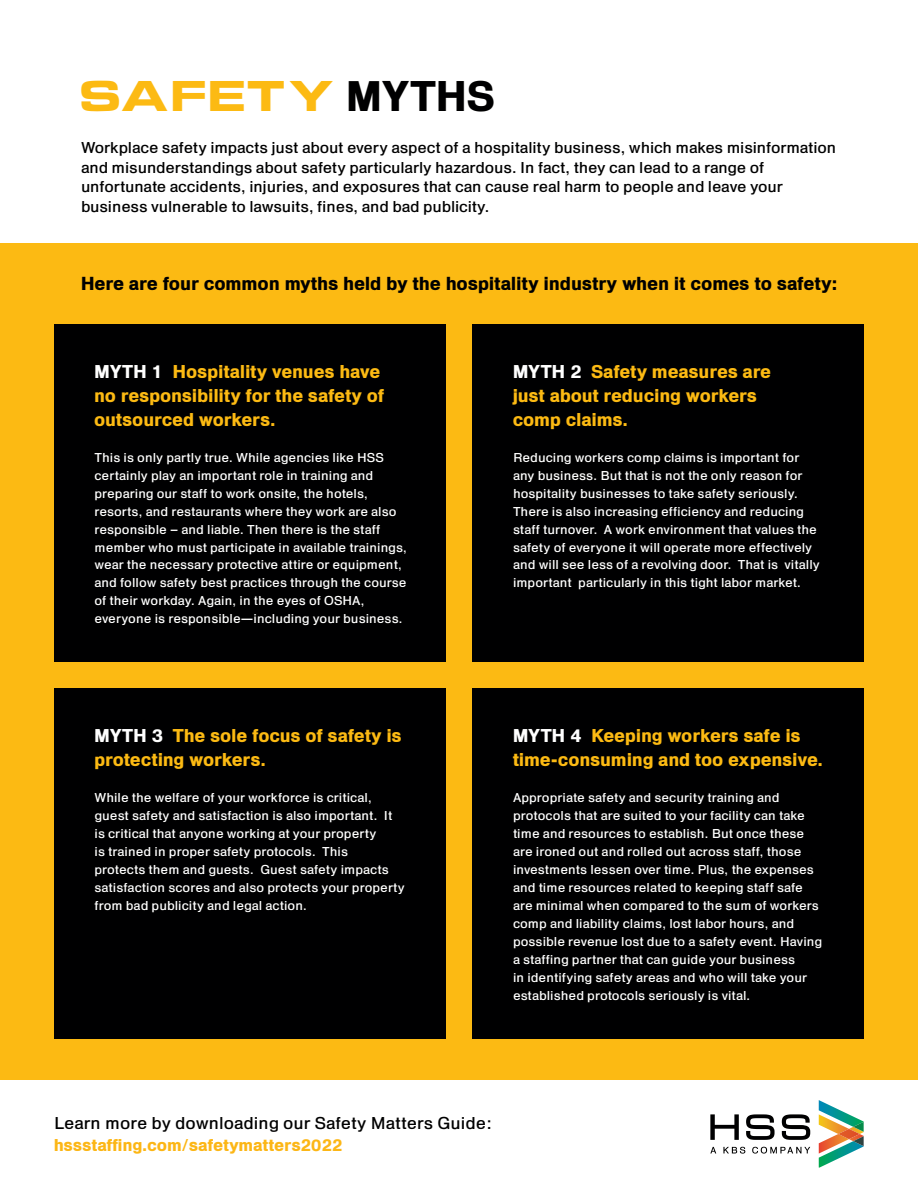
<style>
.page{position:relative;width:918px;height:1188px;background:#fff}
.page>*{position:absolute;margin:0;border:0;box-sizing:border-box;transform-origin:0 0}
.t1{font:45px "Eurostile Extended Black DTC";color:#fcba13}
.t2{font:700 19.8px "Heldustry";color:#000001}
.t3{font:700 19.5px/24px "Heldustry";color:#fcba13}
.t4{font:500 18px "Heldustry";color:#000001}
.t5{font:700 18px "Heldustry";color:#fcb615}
.t6{font:500 16.5px/19.8px "Heldustry";letter-spacing:-.01em;color:#000001}
.t7{font:500 13.5px/18px "Heldustry";color:#fff}
.s1{font-family:"Heldustry";font-weight:700;color:#000001}
.s2{color:#fff}
</style>
<div class="page">
<svg style="left:819px;top:1100px;width:45px;height:68px"></svg>
<svg style="left:710px;top:1114px;width:29px;height:26px"></svg>
<svg style="left:746px;top:1114px;width:29px;height:26px"></svg>
<svg style="left:782px;top:1114px;width:28px;height:26px"></svg>
<svg style="left:710px;top:1147px;width:6px;height:6px"></svg>
<svg style="left:723px;top:1147px;width:22px;height:7px"></svg>
<svg style="left:752px;top:1147px;width:58px;height:7px"></svg>
<div style="left:0;top:243px;width:918px;height:837px;background:#fcba13"></div>
<div style="left:54px;top:688px;width:392px;height:352px;background:#000001"></div>
<div style="left:54px;top:324px;width:392px;height:338px;background:#000001"></div>
<div style="left:472px;top:324px;width:392px;height:338px;background:#000001"></div>
<div style="left:472px;top:688px;width:392px;height:352px;background:#000001"></div>
<h1 class="t1" style="left:78px;top:71px;width:419px">SAFETY <span class="s1">MYTHS</span></h1>
<p class="t6" style="left:81px;top:138px;width:757px">Workplace safety impacts just about every aspect of a hospitality business, which makes misinformation and misunderstandings about safety particularly hazardous. In fact, they can lead to a range of unfortunate accidents, injuries, and exposures that can cause real harm to people and leave your business vulnerable to lawsuits, fines, and bad publicity.</p>
<h2 class="t2" style="left:81px;top:271px;width:758px">Here are four common myths held by the hospitality industry when it comes to safety:</h2>
<h3 class="t3" style="left:94px;top:360px;width:291px"><span class="s2">MYTH 1</span> Hospitality venues have no responsibility for the safety of outsourced workers.</h3>
<p class="t7" style="left:94px;top:449px;width:314px">This is only partly true. While agencies like HSS certainly play an important role in training and preparing our staff to work onsite, the hotels, resorts, and restaurants where they work are also responsible – and liable. Then there is the staff member who must participate in available trainings, wear the necessary protective attire or equipment, and follow safety best practices through the course of their workday. Again, in the eyes of OSHA, everyone is responsible—including your business.</p>
<h3 class="t3" style="left:94px;top:724px;width:309px"><span class="s2">MYTH 3</span> The sole focus of safety is protecting workers.</h3>
<p class="t7" style="left:94px;top:789px;width:312px">While the welfare of your workforce is critical, guest safety and satisfaction is also important. It is critical that anyone working at your property<br>is trained in proper safety protocols. This<br>protects them and guests. Guest safety impacts satisfaction scores and also protects your property from bad publicity and legal action.</p>
<h3 class="t3" style="left:513px;top:360px;width:260px"><span class="s2">MYTH 2</span> Safety measures are just about reducing workers comp claims.</h3>
<p class="t7" style="left:513px;top:449px;width:308px">Reducing workers comp claims is important for any business. But that is not the only reason for hospitality businesses to take safety seriously.<br>There is also increasing efficiency and reducing staff turnover. A work environment that values the safety of everyone it will operate more effectively and will see less of a revolving door. That is vitally important particularly in this tight labor market.</p>
<h3 class="t3" style="left:513px;top:724px;width:312px"><span class="s2">MYTH 4</span> Keeping workers safe is time-consuming and too expensive.</h3>
<p class="t7" style="left:513px;top:789px;width:311px">Appropriate safety and security training and protocols that are suited to your facility can take time and resources to establish. But once these are ironed out and rolled out across staff, those investments lessen over time. Plus, the expenses and time resources related to keeping staff safe are minimal when compared to the sum of workers comp and liability claims, lost labor hours, and possible revenue lost due to a safety event. Having a staffing partner that can guide your business<br>in identifying safety areas and who will take your established protocols seriously is vital.</p>
<h3 class="t4" style="left:54px;top:1113px;width:440px">Learn more by downloading our Safety Matters Guide:</h3>
<h3 class="t5" style="left:54px;top:1134px;width:290px">hssstaffing.com/safetymatters2022</h3>
</div>
